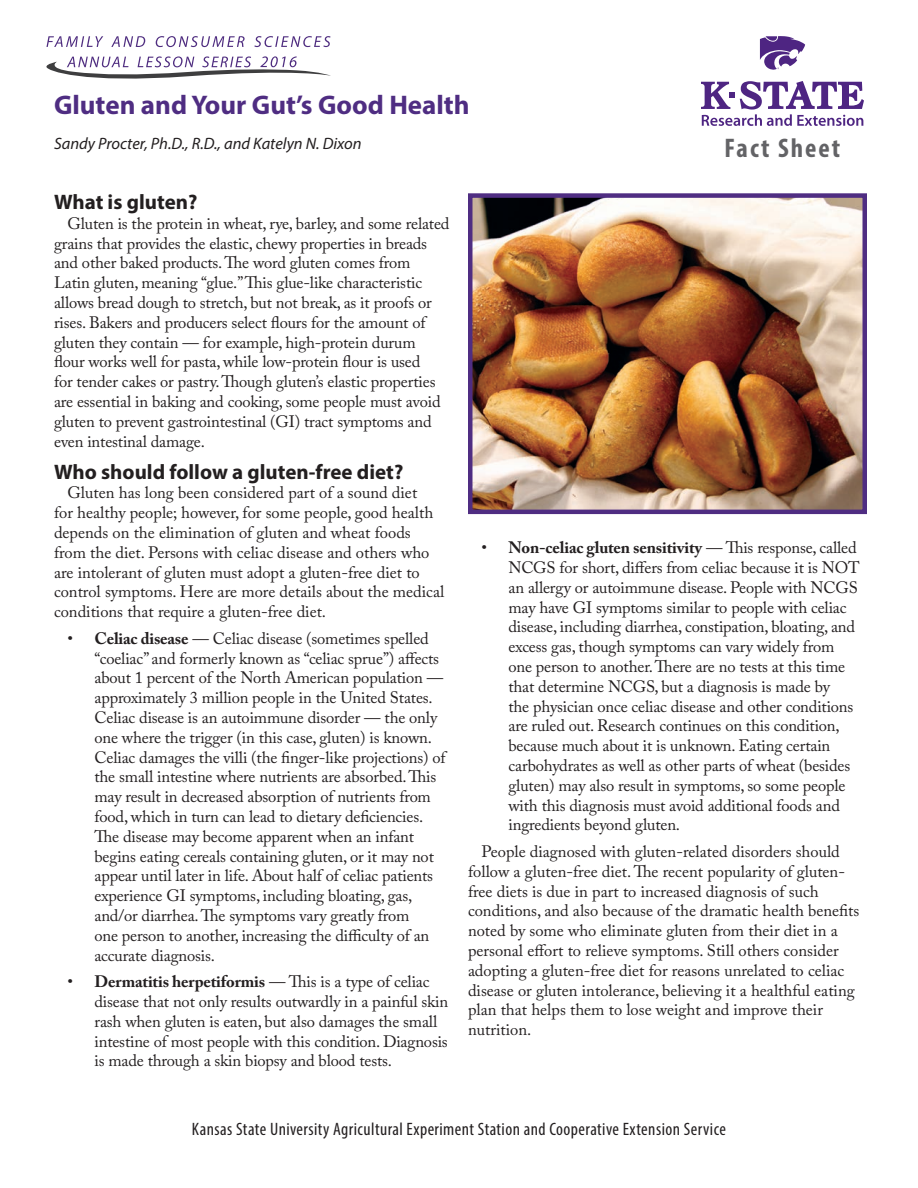
<style>
.page{position:relative;width:918px;height:1188px;background:#fff}
.page>*{position:absolute;margin:0;border:0;box-sizing:border-box;transform-origin:0 0}
.Main_Title{font:700 27px "Myriad Pro";color:#4f2d82}
.t1{font:700 condensed 27px "Myriad Pro";letter-spacing:.075em;color:#636366}
.Large_Heading{font:700 21px "Myriad Pro";color:#231f20}
.t2{font:condensed 18px "Myriad Pro";letter-spacing:.025em;color:#231f20}
.Body_Copy{font:16.5px/19.8px "Adobe Caslon Pro";letter-spacing:-.01em;color:#231f20}
.Sub_Title{font:italic 16.5px "Myriad Pro";color:#231f20}
.s1{font-weight:700}
</style>
<div class="page">
<svg style="left:701px;top:81px;width:163px;height:45px"></svg>
<svg style="left:760px;top:36px;width:45px;height:34px"></svg>
<svg style="left:46px;top:36px;width:57px;height:11px"></svg>
<svg style="left:111px;top:36px;width:34px;height:11px"></svg>
<svg style="left:156px;top:36px;width:89px;height:11px"></svg>
<svg style="left:254px;top:36px;width:77px;height:11px"></svg>
<svg style="left:46px;top:56px;width:285px;height:23px"></svg>
<img style="left:473px;top:198px;width:389px;height:311px">
<div style="left:468px;top:193px;width:399px;height:321px;border:4px solid #4f2d82"></div>
<p class="Main_Title" style="left:54px;top:87px;width:417px">Gluten and Your Gut’s Good Health</p>
<p class="Sub_Title" style="left:54px;top:133px;width:309px">Sandy Procter, Ph.D., R.D., and Katelyn N. Dixon</p>
<h1 class="t1" style="left:725px;top:131px;width:117px">Fact Sheet</h1>
<p class="Large_Heading" style="left:54px;top:188px;width:145px">What is gluten?</p>
<p class="Body_Copy" style="left:54px;top:213px;width:397px;text-indent:13px">Gluten is the protein in wheat, rye, barley, and some related grains that provides the elastic, chewy properties in breads and other baked products. The word gluten comes from Latin gluten, meaning “glue.” This glue-like characteristic allows bread dough to stretch, but not break, as it proofs or rises. Bakers and producers select flours for the amount of gluten they contain — for example, high-protein durum flour works well for pasta, while low-protein flour is used<br>for tender cakes or pastry. Though gluten’s elastic properties are essential in baking and cooking, some people must avoid gluten to prevent gastrointestinal (GI) tract symptoms and even intestinal damage.</p>
<p class="Large_Heading" style="left:54px;top:458px;width:351px">Who should follow a gluten-free diet?</p>
<p class="Body_Copy" style="left:54px;top:483px;width:392px;text-indent:13px">Gluten has long been considered part of a sound diet<br>for healthy people; however, for some people, good health depends on the elimination of gluten and wheat foods from the diet. Persons with celiac disease and others who are intolerant of gluten must adopt a gluten-free diet to control symptoms. Here are more details about the medical conditions that require a gluten-free diet.</p>
<p class="Body_Copy" style="left:94px;top:628px;width:353px;text-indent:-27px">• <span class="s1">Celiac disease</span> — Celiac disease (sometimes spelled “coeliac” and formerly known as “celiac sprue”) affects about 1 percent of the North American population — approximately 3 million people in the United States.<br>Celiac disease is an autoimmune disorder — the only one where the trigger (in this case, gluten) is known.<br>Celiac damages the villi (the finger-like projections) of the small intestine where nutrients are absorbed. This may result in decreased absorption of nutrients from food, which in turn can lead to dietary deficiencies.<br>The disease may become apparent when an infant begins eating cereals containing gluten, or it may not appear until later in life. About half of celiac patients experience GI symptoms, including bloating, gas, and/or diarrhea. The symptoms vary greatly from<br>one person to another, increasing the difficulty of an accurate diagnosis.</p>
<p class="Body_Copy" style="left:94px;top:972px;width:355px;text-indent:-27px">• <span class="s1">Dermatitis herpetiformis</span> — This is a type of celiac disease that not only results outwardly in a painful skin rash when gluten is eaten, but also damages the small intestine of most people with this condition. Diagnosis is made through a skin biopsy and blood tests.</p>
<p class="Body_Copy" style="left:508px;top:538px;width:353px;text-indent:-27px">• <span class="s1">Non-celiac gluten sensitivity</span> — This response, called NCGS for short, differs from celiac because it is NOT an allergy or autoimmune disease. People with NCGS may have GI symptoms similar to people with celiac disease, including diarrhea, constipation, bloating, and excess gas, though symptoms can vary widely from one person to another. There are no tests at this time that determine NCGS, but a diagnosis is made by<br>the physician once celiac disease and other conditions are ruled out. Research continues on this condition, because much about it is unknown. Eating certain carbohydrates as well as other parts of wheat (besides gluten) may also result in symptoms, so some people with this diagnosis must avoid additional foods and ingredients beyond gluten.</p>
<p class="Body_Copy" style="left:468px;top:841px;width:393px;text-indent:13px">People diagnosed with gluten-related disorders should follow a gluten-free diet. The recent popularity of gluten&shy;free diets is due in part to increased diagnosis of such conditions, and also because of the dramatic health benefits noted by some who eliminate gluten from their diet in a personal effort to relieve symptoms. Still others consider adopting a gluten-free diet for reasons unrelated to celiac disease or gluten intolerance, believing it a healthful eating plan that helps them to lose weight and improve their nutrition.</p>
<p class="t2" style="left:192px;top:1118px;width:536px">Kansas State University Agricultural Experiment Station and Cooperative Extension Service</p>
</div>
